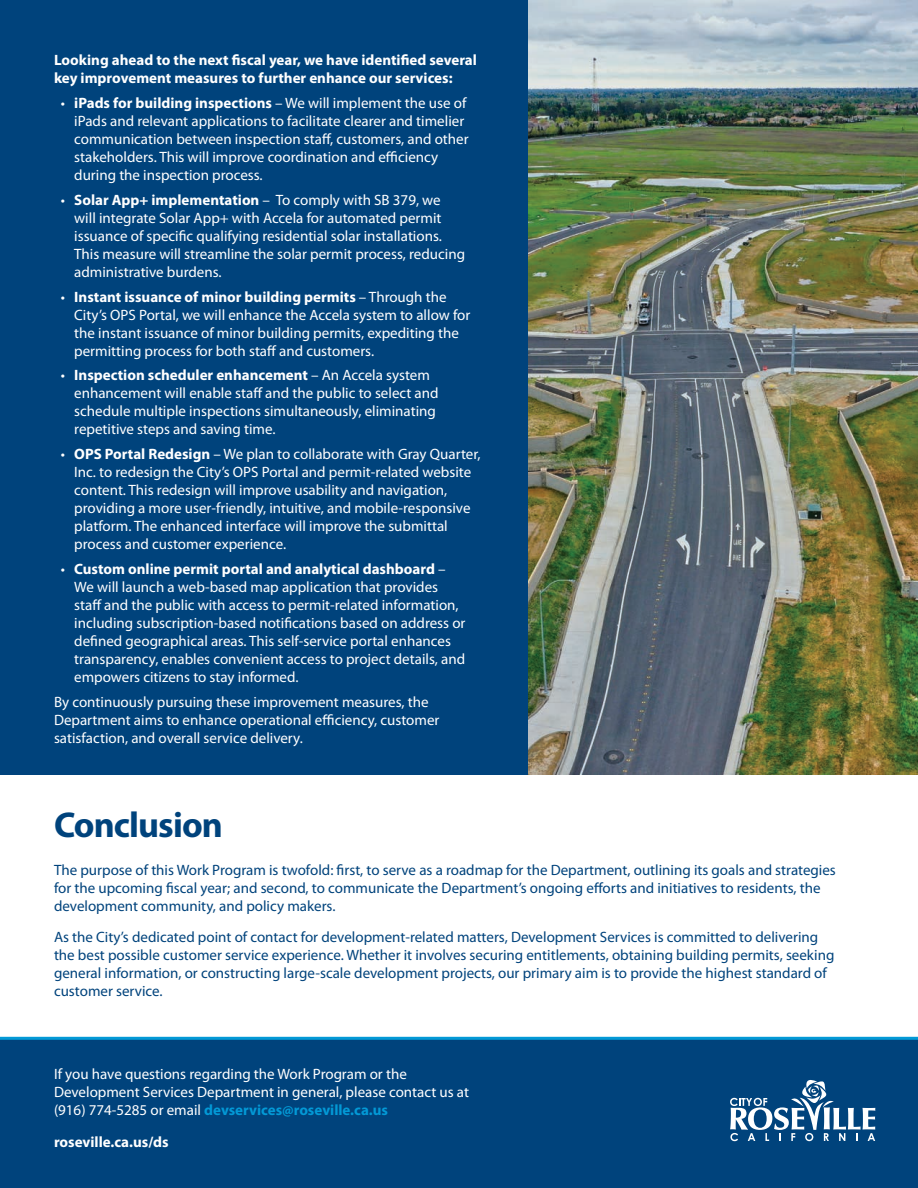
<style>
.page{position:relative;width:918px;height:1188px;background:#fff}
.page>*{position:absolute;margin:0;border:0;box-sizing:border-box;transform-origin:0 0}
.t1{font:700 36px "Myriad Pro";letter-spacing:-.025em;color:#00437c}
.t2{font:15px/18px "Myriad Pro";color:#fff}
.t3{font:15px/18px "Myriad Pro";color:#00437c}
.t4{font:700 15px/18px "Myriad Pro";color:#fff}
.s1{font-weight:700}
.s2{font-weight:700;color:#0399d6}
</style>
<div class="page">
<div style="left:0;top:0;width:528px;height:774px;background:#00437c"></div>
<div style="left:0;top:1037px;width:918px;height:151px;background:#00437c"></div>
<svg style="left:730px;top:1080px;width:145px;height:61px"></svg>
<img style="left:528px;top:0;width:390px;height:774px">
<p class="t4" style="left:54px;top:51px;width:425px">Looking ahead to the next fiscal year, we have identified several key improvement measures to further enhance our services:</p>
<p class="t2" style="left:74px;top:94px;width:396px;text-indent:-14px">• <span class="s1">iPads for building inspections</span> – We will implement the use of iPads and relevant applications to facilitate clearer and timelier communication between inspection staff, customers, and other stakeholders. This will improve coordination and efficiency during the inspection process.</p>
<p class="t2" style="left:74px;top:190px;width:392px;text-indent:-14px">• <span class="s1">Solar App+ implementation</span> – To comply with SB 379, we will integrate Solar App+ with Accela for automated permit issuance of specific qualifying residential solar installations.<br>This measure will streamline the solar permit process, reducing administrative burdens.</p>
<p class="t2" style="left:74px;top:287px;width:398px;text-indent:-14px">• <span class="s1">Instant issuance of minor building permits</span> – Through the City’s OPS Portal, we will enhance the Accela system to allow for the instant issuance of minor building permits, expediting the permitting process for both staff and customers.</p>
<p class="t2" style="left:74px;top:366px;width:366px;text-indent:-14px">• <span class="s1">Inspection scheduler enhancement</span> – An Accela system enhancement will enable staff and the public to select and schedule multiple inspections simultaneously, eliminating repetitive steps and saving time.</p>
<p class="t2" style="left:74px;top:445px;width:408px;text-indent:-14px">• <span class="s1">OPS Portal Redesign</span> – We plan to collaborate with Gray Quarter, Inc. to redesign the City’s OPS Portal and permit-related website content. This redesign will improve usability and navigation, providing a more user-friendly, intuitive, and mobile-responsive platform. The enhanced interface will improve the submittal process and customer experience.</p>
<p class="t2" style="left:74px;top:559px;width:393px;text-indent:-14px">• <span class="s1">Custom online permit portal and analytical dashboard</span> – We will launch a web-based map application that provides staff and the public with access to permit-related information, including subscription-based notifications based on address or defined geographical areas. This self-service portal enhances transparency, enables convenient access to project details, and empowers citizens to stay informed.</p>
<p class="t2" style="left:54px;top:692px;width:387px">By continuously pursuing these improvement measures, the<br>Department aims to enhance operational efficiency, customer satisfaction, and overall service delivery.</p>
<h1 class="t1" style="left:54px;top:801px;width:170px">Conclusion</h1>
<p class="t3" style="left:54px;top:861px;width:783px">The purpose of this Work Program is twofold: first, to serve as a roadmap for the Department, outlining its goals and strategies for the upcoming fiscal year; and second, to communicate the Department’s ongoing efforts and initiatives to residents, the development community, and policy makers.</p>
<p class="t3" style="left:54px;top:928px;width:782px">As the City’s dedicated point of contact for development-related matters, Development Services is committed to delivering the best possible customer service experience. Whether it involves securing entitlements, obtaining building permits, seeking general information, or constructing large-scale development projects, our primary aim is to provide the highest standard of customer service.</p>
<p class="t2" style="left:54px;top:1065px;width:416px">If you have questions regarding the Work Program or the<br>Development Services Department in general, please contact us at (916) 774-5285 or email <span class="s2">devservices@roseville.ca.us</span></p>
<p class="t4" style="left:54px;top:1132px;width:116px">roseville.ca.us/ds</p>
</div>
